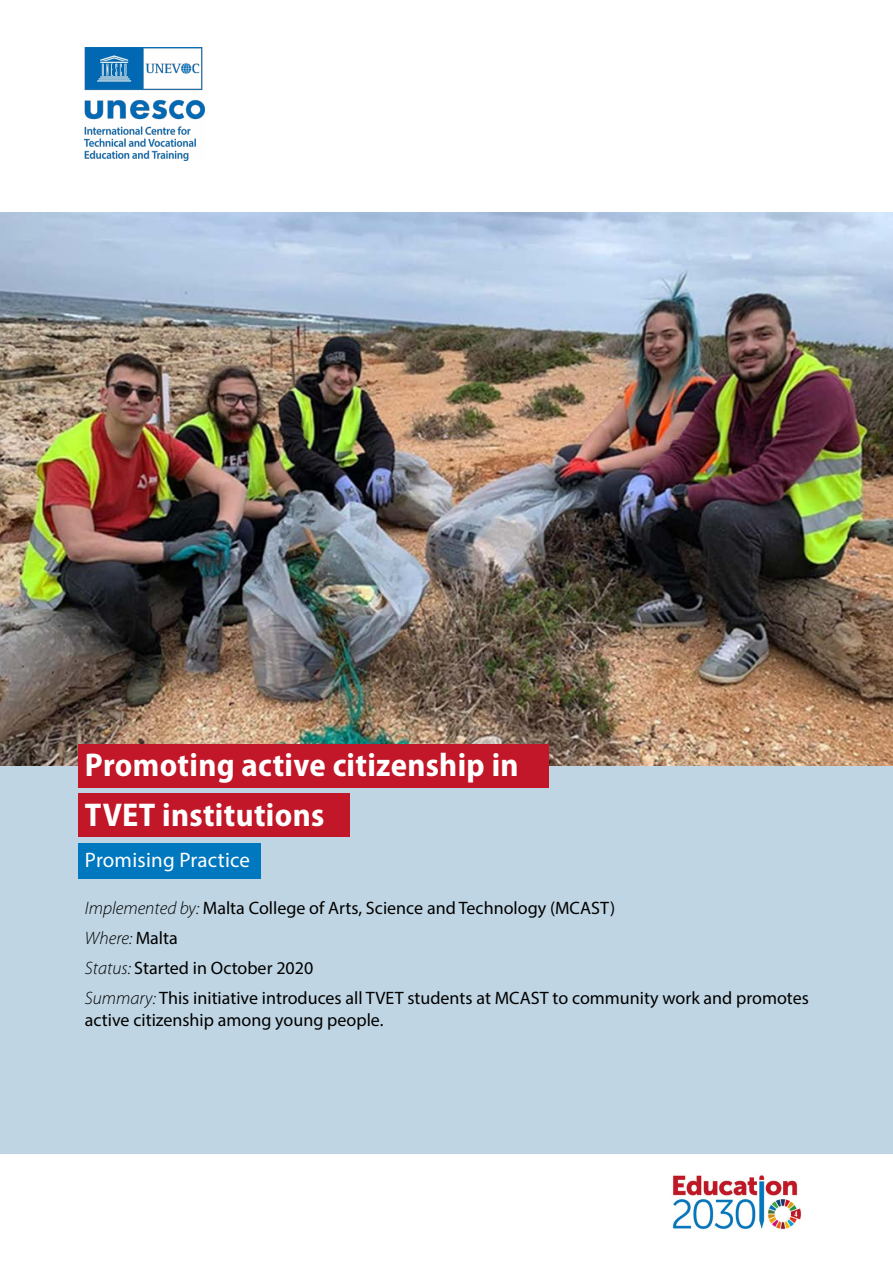
<style>
.page{position:relative;width:893px;height:1263px;background:#fff}
.page>*{position:absolute;margin:0;border:0;box-sizing:border-box;transform-origin:0 0}
.t1{font:700 semi-condensed 33px/50.6px "Myriad Pro";letter-spacing:.01em;color:#fff}
.t2{font:21px "Myriad Pro";letter-spacing:.01em;color:#fff}
.t3{font:18px/30.2px "Myriad Pro";color:#000}
.s1{font-weight:300;font-style:italic}
</style>
<div class="page">
<div style="left:0;top:592px;width:893px;height:561px;background:#bfd5e3"></div>
<img style="left:0;top:213px;width:893px;height:553px">
<div style="left:79px;top:744px;width:470px;height:44px;background:#c11728"></div>
<div style="left:79px;top:793px;width:271px;height:43px;background:#c11728"></div>
<img style="left:672px;top:1175px;width:130px;height:55px">
<div style="left:79px;top:843px;width:182px;height:36px;background:#0078bf"></div>
<img style="left:85px;top:48px;width:120px;height:113px">
<h1 class="t1" style="left:85px;top:738px;width:435px">Promoting active citizenship in<br>TVET institutions</h1>
<p class="t2" style="left:85px;top:847px;width:167px">Promising Practice</p>
<p class="t3" style="left:85px;top:892px;width:725px"><span class="s1">Implemented by:</span> Malta College of Arts, Science and Technology (MCAST)<br><span class="s1">Where:</span> Malta<br><span class="s1">Status:</span> Started in October 2020<br><span class="s1">Summary:</span> This initiative introduces all TVET students at MCAST to community work and promotes</p>
<p class="t3" style="left:85px;top:1004px;width:300px">active citizenship among young people.</p>
</div>
